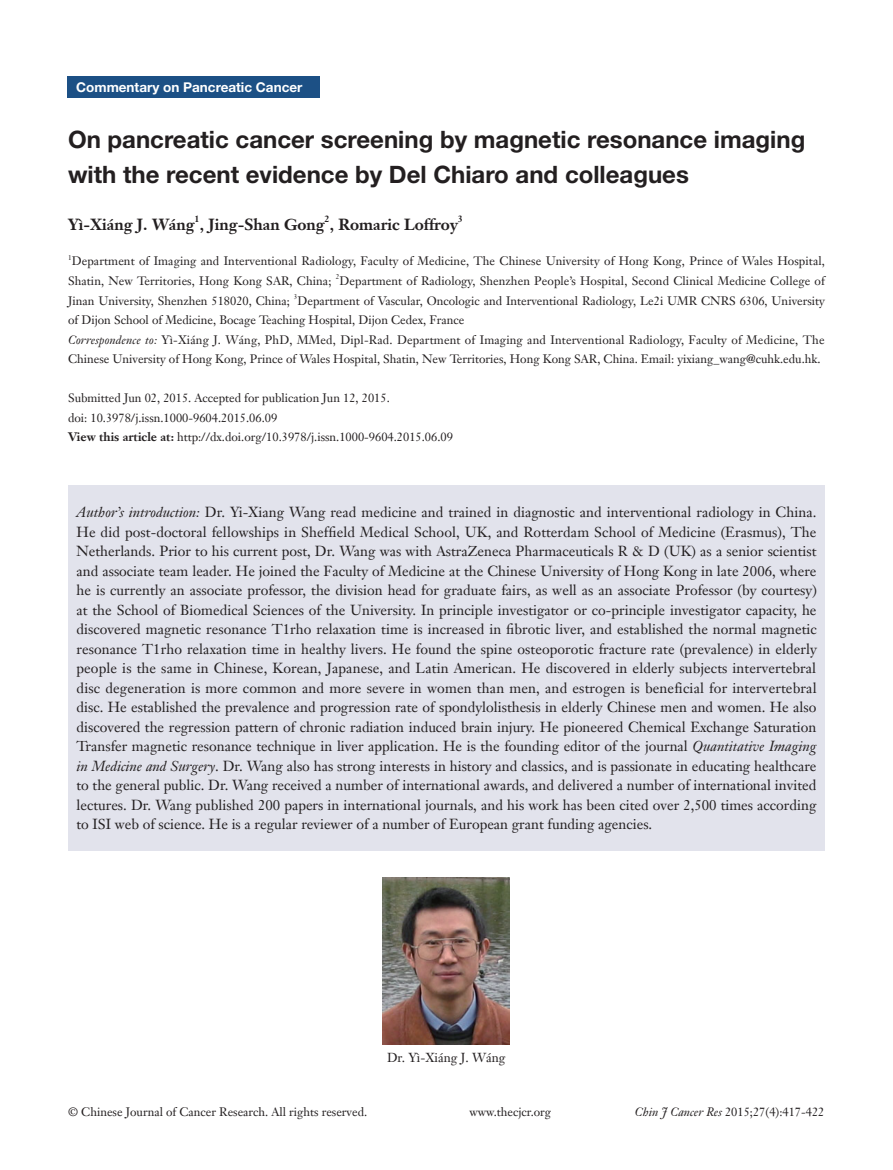
<style>
.page{position:relative;width:893px;height:1170px;background:#fff}
.page>*{position:absolute;margin:0;border:0;box-sizing:border-box;transform-origin:0 0}
.文题{font:700 24px/34.5px "Helvetica Neue LT Pro";color:#231f20}
.作者{font:700 15.75px "Janson Text LT";color:#231f20}
.t1{font:14.25px/19.5px "Janson Text LT";color:#231f20;text-align:justify}
.t2{font:700 13.5px "Helvetica Neue LT Pro";color:#fff}
.一级标题正体{font:12.75px "Janson Text LT";color:#231f20}
.t3{font:12px/19.5px "Janson Text LT";color:#231f20}
.作者-2{font:700 9.15px "Janson Text LT";color:#231f20}
.t4{font:7.05px "Janson Text LT";color:#231f20}
.s1{font-style:italic}
.s2{font-weight:700}
</style>
<div class="page">
<div style="left:68px;top:77px;width:252px;height:21px;background:#1c5085"></div>
<img style="left:383px;top:877px;width:127px;height:167px">
<div style="left:68px;top:485px;width:757px;height:365px;background:#e2e3ec"></div>
<p class="t2" style="left:76px;top:79px;width:228px">Commentary on Pancreatic Cancer</p>
<p class="文题" style="left:68px;top:122px;width:739px">On pancreatic cancer screening by magnetic resonance imaging with the recent evidence by Del Chiaro and colleagues</p>
<p class="作者" style="left:68px;top:214px;width:391px">Yì-Xiáng J. Wáng , Jing-Shan Gong , Romaric Loffroy</p>
<p class="作者-2" style="left:195px;top:213px;width:7px">1</p>
<p class="作者-2" style="left:325px;top:213px;width:7px">2</p>
<p class="作者-2" style="left:458px;top:213px;width:7px">3</p>
<p class="t4" style="left:68px;top:253px;width:5px">1</p>
<p class="t3" style="left:68px;top:251px;width:758px;text-indent:4px">Department of Imaging and Interventional Radiology, Faculty of Medicine, The Chinese University of Hong Kong, Prince of Wales Hospital,<br>Shatin, New Territories, Hong Kong SAR, China;</p>
<p class="t4" style="left:336px;top:272px;width:5px">2</p>
<p class="t3" style="left:339px;top:271px;width:487px">Department of Radiology, Shenzhen People’s Hospital, Second Clinical Medicine College of</p>
<p class="t3" style="left:68px;top:290px;width:224px">Jinan University, Shenzhen 518020, China;</p>
<p class="t4" style="left:294px;top:292px;width:5px">3</p>
<p class="t3" style="left:68px;top:290px;width:758px;text-indent:230px">Department of Vascular, Oncologic and Interventional Radiology, Le2i UMR CNRS 6306, University of Dijon School of Medicine, Bocage Teaching Hospital, Dijon Cedex, France</p>
<p class="t3" style="left:68px;top:329px;width:758px"><span class="s1">Correspondence to:</span> Yì-Xiáng J. Wáng, PhD, MMed, Dipl-Rad. Department of Imaging and Interventional Radiology, Faculty of Medicine, The<br>Chinese University of Hong Kong, Prince of Wales Hospital, Shatin, New Territories, Hong Kong SAR, China. Email: yixiang_wang@cuhk.edu.hk.</p>
<p class="t3" style="left:68px;top:388px;width:323px">Submitted Jun 02, 2015. Accepted for publication Jun 12, 2015.</p>
<p class="t3" style="left:68px;top:407px;width:211px">doi: 10.3978/j.issn.1000-9604.2015.06.09</p>
<p class="t3" style="left:68px;top:427px;width:386px"><span class="s2">View this article at:</span> http://dx.doi.org/10.3978/j.issn.1000-9604.2015.06.09</p>
<p class="t1" style="left:77px;top:502px;width:742px"><span class="s1">Author’s introduction:</span> Dr. Yi-Xiang Wang read medicine and trained in diagnostic and interventional radiology in China.<br>He did post-doctoral fellowships in Sheffield Medical School, UK, and Rotterdam School of Medicine (Erasmus), The Netherlands. Prior to his current post, Dr. Wang was with AstraZeneca Pharmaceuticals R &amp; D (UK) as a senior scientist and associate team leader. He joined the Faculty of Medicine at the Chinese University of Hong Kong in late 2006, where he is currently an associate professor, the division head for graduate fairs, as well as an associate Professor (by courtesy) at the School of Biomedical Sciences of the University. In principle investigator or co-principle investigator capacity, he discovered magnetic resonance T1rho relaxation time is increased in fibrotic liver, and established the normal magnetic resonance T1rho relaxation time in healthy livers. He found the spine osteoporotic fracture rate (prevalence) in elderly people is the same in Chinese, Korean, Japanese, and Latin American. He discovered in elderly subjects intervertebral disc degeneration is more common and more severe in women than men, and estrogen is beneficial for intervertebral disc. He established the prevalence and progression rate of spondylolisthesis in elderly Chinese men and women. He also discovered the regression pattern of chronic radiation induced brain injury. He pioneered Chemical Exchange Saturation Transfer magnetic resonance technique in liver application. He is the founding editor of the journal <span class="s1">Quantitative Imaging in Medicine and Surgery</span>. Dr. Wang also has strong interests in history and classics, and is passionate in educating healthcare to the general public. Dr. Wang received a number of international awards, and delivered a number of international invited lectures. Dr. Wang published 200 papers in international journals, and his work has been cited over 2,500 times according to ISI web of science. He is a regular reviewer of a number of European grant funding agencies.</p>
<p class="一级标题正体" style="left:387px;top:1049px;width:120px">Dr. Yì-Xiáng J. Wáng</p>
<p class="t3" style="left:68px;top:1102px;width:301px">© Chinese Journal of Cancer Research. All rights reserved.</p>
<p class="t3" style="left:469px;top:1102px;width:83px">www.thecjcr.org</p>
<p class="t3" style="left:635px;top:1102px;width:191px"><span class="s1">Chin J Cancer Res</span> 2015;27(4):417-422</p>
</div>
